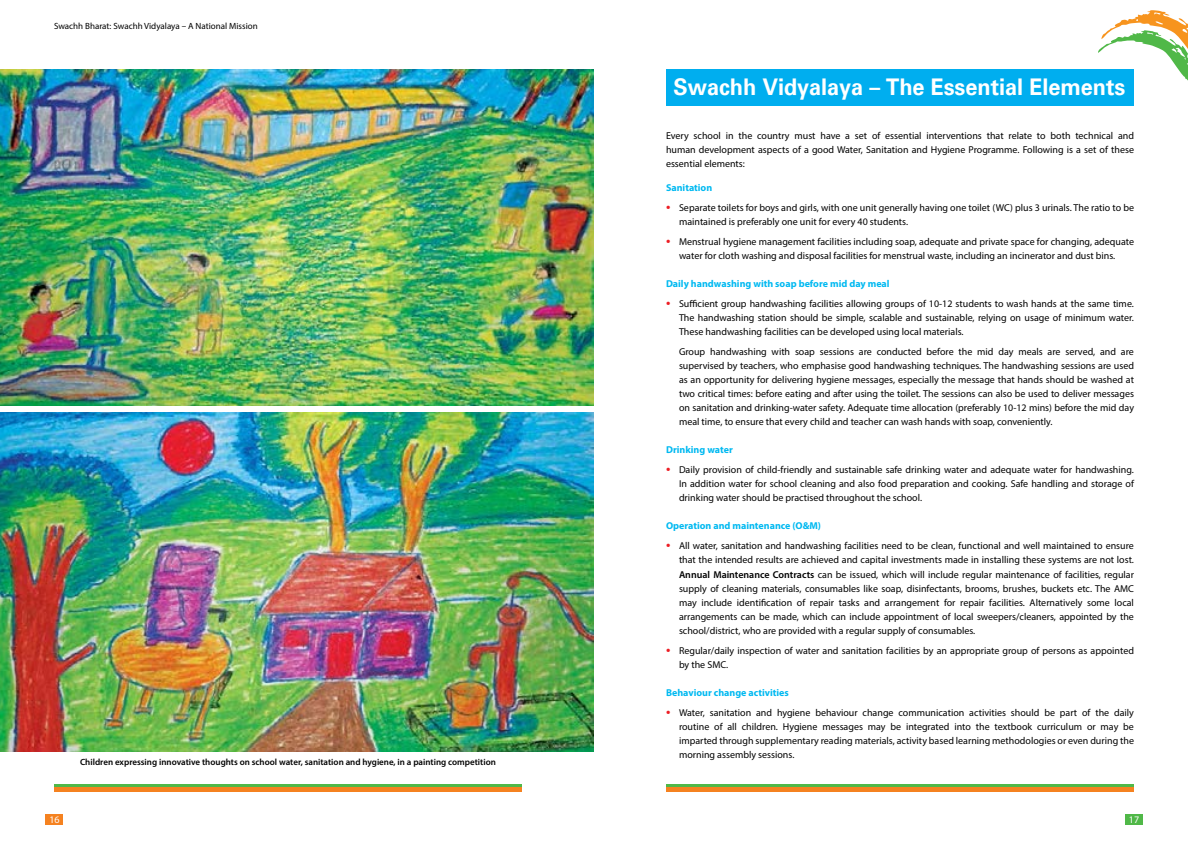
<style>
.page{position:relative;width:1188px;height:846px;background:#fff}
.page>*{position:absolute;margin:0;border:0;box-sizing:border-box;transform-origin:0 0}
.t1{font:700 23px "Univers";color:#fff;scale:.94 1}
.t2{font:10px/14px "Myriad Pro";color:#000;text-align:justify}
.t3{font:700 10px "Myriad Pro";color:#00b9f1}
.t4{font:10px "Myriad Pro";color:#fff}
.t5{font:600 9px "Myriad Pro";color:#000}
.t6{font:9px "Myriad Pro";color:#000}
.s1{font-weight:600;font-size:14px;color:#ed1d24}
.s2{font-weight:600}
</style>
<div class="page">
<div style="left:46px;top:814px;width:17px;height:11px;background:#f58220"></div>
<div style="left:1125px;top:814px;width:18px;height:11px;background:#50b848"></div>
<svg style="left:1098px;top:10px;width:90px;height:71px"></svg>
<div style="left:666px;top:784px;width:468px;height:8px;background:#50b848"></div>
<div style="left:666px;top:787px;width:468px;height:5px;background:#f58220"></div>
<div style="left:54px;top:784px;width:468px;height:8px;background:#50b848"></div>
<div style="left:54px;top:787px;width:468px;height:5px;background:#f58220"></div>
<div style="left:666px;top:69px;width:468px;height:37px;background:#00aeef"></div>
<img style="left:0;top:69px;width:594px;height:337px">
<img style="left:0;top:413px;width:594px;height:339px">
<p class="t6" style="left:54px;top:21px;width:205px">Swachh Bharat: Swachh Vidyalaya – A National Mission</p>
<p class="t5" style="left:80px;top:756px;width:417px">Children expressing innovative thoughts on school water, sanitation and hygiene, in a painting competition</p>
<h1 class="t1" style="left:674px;top:73px;width:482px">Swachh Vidyalaya – The Essential Elements</h1>
<p class="t2" style="left:666px;top:129px;width:470px">Every school in the country must have a set of essential interventions that relate to both technical and human development aspects of a good Water, Sanitation and Hygiene Programme. Following is a set of these essential elements:</p>
<p class="t3" style="left:666px;top:181px;width:48px">Sanitation</p>
<p class="t2" style="left:679px;top:201px;width:457px;text-indent:-13px"><span class="s1">•</span> Separate toilets for boys and girls, with one unit generally having one toilet (WC) plus 3 urinals. The ratio to be maintained is preferably one unit for every 40 students.</p>
<p class="t2" style="left:666px;top:235px;width:470px;text-align:center"><span class="s1">•</span> Menstrual hygiene management facilities including soap, adequate and private space for changing, adequate water for cloth washing and disposal facilities for menstrual waste, including an incinerator and dust bins.</p>
<p class="t3" style="left:666px;top:277px;width:225px">Daily handwashing with soap before mid day meal</p>
<p class="t2" style="left:679px;top:297px;width:456px;text-indent:-13px"><span class="s1">•</span> Sufficient group handwashing facilities allowing groups of 10-12 students to wash hands at the same time.<br>The handwashing station should be simple, scalable and sustainable, relying on usage of minimum water.<br>These handwashing facilities can be developed using local materials.</p>
<p class="t2" style="left:679px;top:345px;width:457px">Group handwashing with soap sessions are conducted before the mid day meals are served, and are supervised by teachers, who emphasise good handwashing techniques. The handwashing sessions are used as an opportunity for delivering hygiene messages, especially the message that hands should be washed at two critical times: before eating and after using the toilet. The sessions can also be used to deliver messages on sanitation and drinking-water safety. Adequate time allocation (preferably 10-12 mins) before the mid day meal time, to ensure that every child and teacher can wash hands with soap, conveniently.</p>
<p class="t3" style="left:666px;top:443px;width:68px">Drinking water</p>
<p class="t2" style="left:679px;top:463px;width:456px;text-indent:-13px"><span class="s1">•</span> Daily provision of child-friendly and sustainable safe drinking water and adequate water for handwashing.<br>In addition water for school cleaning and also food preparation and cooking. Safe handling and storage of drinking water should be practised throughout the school.</p>
<p class="t3" style="left:666px;top:519px;width:157px">Operation and maintenance (O&amp;M)</p>
<p class="t2" style="left:666px;top:539px;width:470px;text-align:right"><span class="s1">•</span> All water, sanitation and handwashing facilities need to be clean, functional and well maintained to ensure that the intended results are achieved and capital investments made in installing these systems are not lost.</p>
<p class="t2" style="left:679px;top:568px;width:457px"><span class="s2">Annual Maintenance Contracts</span> can be issued, which will include regular maintenance of facilities, regular supply of cleaning materials, consumables like soap, disinfectants, brooms, brushes, buckets etc. The AMC may include identification of repair tasks and arrangement for repair facilities. Alternatively some local arrangements can be made, which can include appointment of local sweepers/cleaners, appointed by the school/district, who are provided with a regular supply of consumables.</p>
<p class="t2" style="left:679px;top:644px;width:456px;text-indent:-13px"><span class="s1">•</span> Regular/daily inspection of water and sanitation facilities by an appropriate group of persons as appointed by the SMC.</p>
<p class="t3" style="left:666px;top:686px;width:124px">Behaviour change activities</p>
<p class="t2" style="left:679px;top:706px;width:457px;text-indent:-13px"><span class="s1">•</span> Water, sanitation and hygiene behaviour change communication activities should be part of the daily routine of all children. Hygiene messages may be integrated into the textbook curriculum or may be imparted through supplementary reading materials, activity based learning methodologies or even during the morning assembly sessions.</p>
<p class="t4" style="left:49px;top:813px;width:12px">16</p>
<p class="t4" style="left:1129px;top:813px;width:12px">17</p>
</div>
